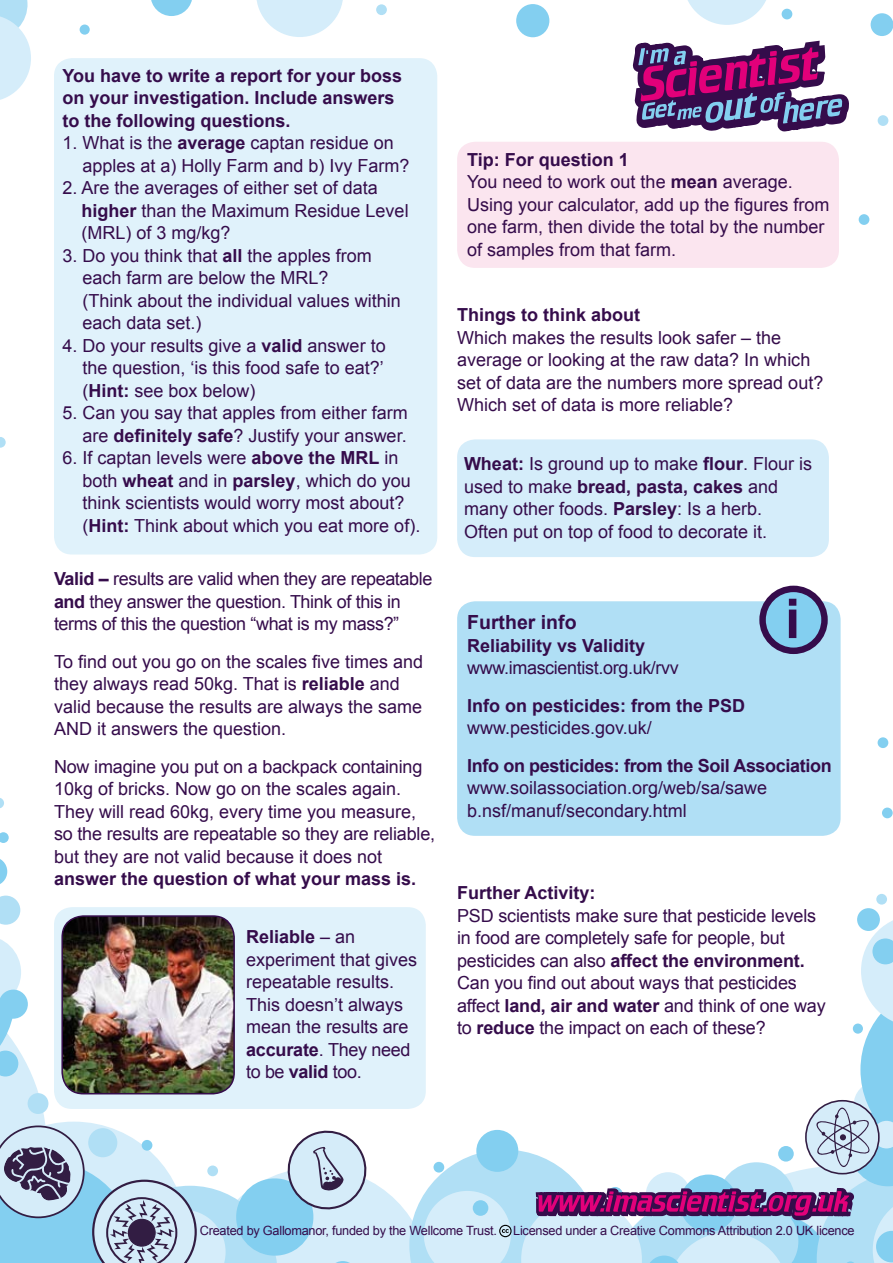
<style>
.page{position:relative;width:893px;height:1263px;background:#fff}
.page>*{position:absolute;margin:0;border:0;box-sizing:border-box;transform-origin:0 0}
.t1{font:700 54.9px "Arial";color:#350c4b}
.t2{font:700 19.5px "Arial";color:#350c4b}
.t3{font:18px/22.5px "Arial";color:#350c4b}
.t4{font:700 18px/22.5px "Arial";color:#350c4b}
.t5{font:18px/22.5px "Arial";letter-spacing:-.02em;color:#350c4b}
.t6{font:700 18px "Arial";letter-spacing:-.02em;color:#350c4b}
.t7{font:12.75px "Arial";letter-spacing:-.02em;color:#350c4b}
.s1{font-weight:700}
</style>
<div class="page">
<svg style="left:0;top:859px;width:7px;height:25px"></svg>
<div style="left:882px;top:807px;width:11px;height:11px;background:#83cff0;border-radius:50%"></div>
<div style="left:80px;top:25px;width:10px;height:10px;background:#83cff0;border-radius:50%"></div>
<svg style="left:256px;top:0;width:87px;height:37px"></svg>
<svg style="left:0;top:0;width:31px;height:100px"></svg>
<div style="left:878px;top:737px;width:10px;height:11px;background:#83cff0;border-radius:50%"></div>
<div style="left:859px;top:214px;width:10px;height:11px;background:#83cff0;border-radius:50%"></div>
<svg style="left:0;top:832px;width:9px;height:11px"></svg>
<svg style="left:0;top:437px;width:6px;height:11px"></svg>
<div style="left:878px;top:115px;width:10px;height:11px;background:#b0dff5;border-radius:50%"></div>
<div style="left:376px;top:4px;width:11px;height:11px;background:#b0dff5;border-radius:50%"></div>
<svg style="left:0;top:798px;width:4px;height:10px"></svg>
<div style="left:871px;top:13px;width:22px;height:23px;background:#83cff0;border-radius:50%"></div>
<div style="left:516px;top:4px;width:33px;height:33px;background:#83cff0;border-radius:50%"></div>
<svg style="left:151px;top:0;width:41px;height:16px"></svg>
<svg style="left:632px;top:0;width:217px;height:131px"></svg>
<svg style="left:0;top:895px;width:893px;height:368px"></svg>
<div style="left:457px;top:439px;width:372px;height:118px;background:#d5edfa;border-radius:18px"></div>
<div style="left:457px;top:142px;width:382px;height:126px;background:#fbe5ef;border-radius:18px"></div>
<div style="left:54px;top:907px;width:372px;height:202px;background:#e0f2fb;border-radius:18px"></div>
<div style="left:457px;top:601px;width:384px;height:235px;background:#b0dff5;border-radius:18px"></div>
<div style="left:54px;top:58px;width:383px;height:496px;background:#e0f2fb;border-radius:18px"></div>
<img style="left:62px;top:916px;width:172px;height:178px;border-radius:21px">
<div style="left:61px;top:915px;width:174px;height:179px;border:2px solid #350c4b;border-radius:21px"></div>
<div style="left:763px;top:589px;width:61px;height:62px;background:#83cff0;border-radius:50%"></div>
<div style="left:759px;top:586px;width:69px;height:68px;border:6px solid #350c4b;border-radius:50%"></div>
<p class="t4" style="left:63px;top:64px;width:341px">You have to write a report for your boss on your investigation. Include answers to the following questions.</p>
<p class="t3" style="left:83px;top:132px;width:329px;text-indent:-20px">1. What is the <span class="s1">average</span> captan residue on apples at a) Holly Farm and b) Ivy Farm?</p>
<p class="t3" style="left:82px;top:177px;width:329px;text-indent:-19px">2. Are the averages of either set of data <span class="s1">higher</span> than the Maximum Residue Level (MRL) of 3 mg/kg?</p>
<p class="t3" style="left:83px;top:244px;width:320px;text-indent:-20px">3. Do you think that <span class="s1">all</span> the apples from each farm are below the MRL?<br>(Think about the individual values within each data set.)</p>
<p class="t3" style="left:83px;top:334px;width:305px;text-align:justify;text-indent:-20px">4. Do your results give a <span class="s1">valid</span> answer to the question, ‘is this food safe to eat?’ (<span class="s1">Hint:</span> see box below)</p>
<p class="t3" style="left:62px;top:402px;width:347px;text-align:right">5. Can you say that apples from either farm are <span class="s1">definitely safe</span>? Justify your answer.</p>
<p class="t3" style="left:83px;top:447px;width:339px;text-indent:-20px">6. If captan levels were <span class="s1">above the MRL</span> in both <span class="s1">wheat</span> and in <span class="s1">parsley</span>, which do you think scientists would worry most about? (<span class="s1">Hint:</span> Think about which you eat more of).</p>
<p class="t5" style="left:54px;top:568px;width:380px"><span class="s1">Valid –</span> results are valid when they are repeatable <span class="s1">and</span> they answer the question. Think of this in terms of this the question “what is my mass?”</p>
<p class="t3" style="left:54px;top:650px;width:371px">To find out you go on the scales five times and they always read 50kg. That is <span class="s1">reliable</span> and valid because the results are always the same AND it answers the question.</p>
<p class="t3" style="left:54px;top:755px;width:383px">Now imagine you put on a backpack containing 10kg of bricks. Now go on the scales again.<br>They will read 60kg, every time you measure, so the results are repeatable so they are reliable, but they are not valid because it does not</p>
<p class="t4" style="left:54px;top:868px;width:364px">answer the question of what your mass is.</p>
<p class="t3" style="left:246px;top:926px;width:173px"><span class="s1">Reliable</span> – an experiment that gives repeatable results.<br>This doesn’t always mean the results are <span class="s1">accurate</span>. They need to be <span class="s1">valid</span> too.</p>
<p class="t3" style="left:467px;top:148px;width:364px"><span class="s1">Tip: For question 1<br></span>You need to work out the <span class="s1">mean</span> average.<br>Using your calculator, add up the figures from one farm, then divide the total by the number of samples from that farm.</p>
<p class="t4" style="left:457px;top:304px;width:185px">Things to think about</p>
<p class="t3" style="left:457px;top:326px;width:368px">Which makes the results look safer – the average or looking at the raw data? In which set of data are the numbers more spread out?<br>Which set of data is more reliable?</p>
<p class="t3" style="left:464px;top:453px;width:350px"><span class="s1">Wheat:</span> Is ground up to make <span class="s1">flour</span>. Flour is used to make <span class="s1">bread, pasta, cakes</span> and many other foods. <span class="s1">Parsley</span>: Is a herb.<br>Often put on top of food to decorate it.</p>
<h1 class="t1" style="left:785px;top:588px;width:17px">i</h1>
<p class="t2" style="left:467px;top:611px;width:111px">Further info</p>
<p class="t4" style="left:467px;top:634px;width:180px">Reliability vs Validity</p>
<p class="t5" style="left:467px;top:657px;width:213px">www.imascientist.org.uk/rvv</p>
<p class="t4" style="left:467px;top:694px;width:280px">Info on pesticides: from the PSD</p>
<p class="t3" style="left:467px;top:717px;width:186px">www.pesticides.gov.uk/</p>
<p class="t6" style="left:467px;top:755px;width:366px">Info on pesticides: from the Soil Association</p>
<p class="t3" style="left:467px;top:777px;width:302px">www.soilassociation.org/web/sa/sawe b.nsf/manuf/secondary.html</p>
<p class="t4" style="left:457px;top:882px;width:140px">Further Activity:</p>
<p class="t3" style="left:457px;top:904px;width:370px">PSD scientists make sure that pesticide levels in food are completely safe for people, but pesticides can also <span class="s1">affect the environment.<br></span>Can you find out about ways that pesticides affect <span class="s1">land, air and water</span> and think of one way to <span class="s1">reduce</span> the impact on each of these?</p>
<p class="t7" style="left:200px;top:1224px;width:299px">Created by Gallomanor, funded by the Wellcome Trust.</p>
<p class="t7" style="left:513px;top:1224px;width:343px">Licensed under a Creative Commons Attribution 2.0 UK licence</p>
</div>
